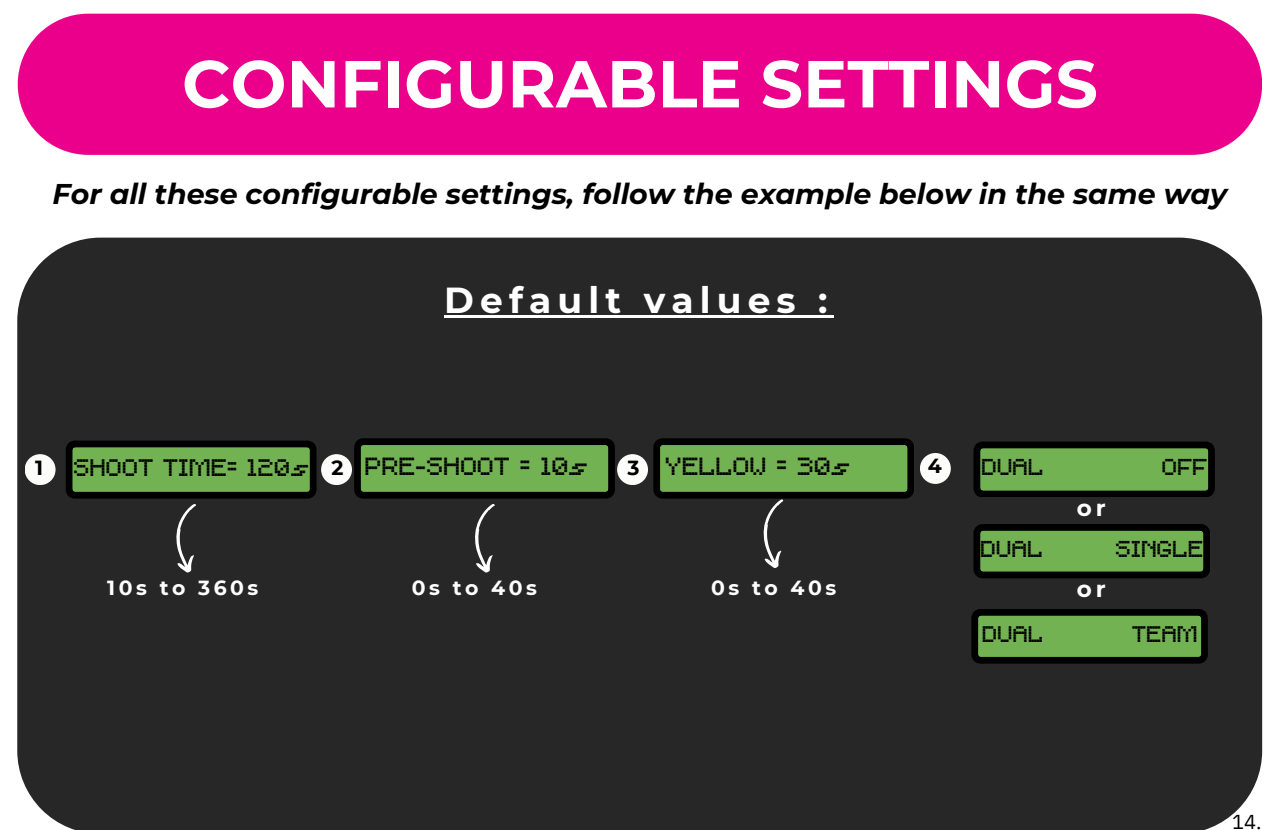
<style>
.page{position:relative;width:1265px;height:830px;background:#fff}
.page>*{position:absolute;margin:0;border:0;box-sizing:border-box;transform-origin:0 0}
.t1{font:700 66.3px "Montserrat";color:#fff}
.t2{font:700 36px "Montserrat";letter-spacing:.17em;color:#fff}
.t3{font:italic 700 28.5px "Montserrat";color:#000}
.t4{font:24.6px "Pixellance";color:#000}
.t5{font:23.4px "Pixellance";color:#000}
.t6{font:700 23.1px "Montserrat";color:#fff}
.t7{font:22.8px "Pixellance";color:#000}
.t8{font:22.5px "Pixellance";color:#000}
.t9{font:22.2px "Pixellance";color:#000}
.t10{font:700 20.4px "Montserrat";letter-spacing:.17em;color:#fff}
.t11{font:700 20.4px "Montserrat";color:#000}
.t12{font:20.1px "IBM Plex Sans";color:#000}
</style>
<div class="page">
<div style="left:18px;top:14px;width:1244px;height:141px;background:#ea008b"></div>
<div style="left:17px;top:237px;width:1245px;height:592px;background:#272727"></div>
<svg style="left:973px;top:441px;width:241px;height:55px"></svg>
<svg style="left:971px;top:608px;width:236px;height:55px"></svg>
<div style="left:25px;top:454px;width:31px;height:31px;background:#fcfcfa;border-radius:50%"></div>
<div style="left:321px;top:454px;width:31px;height:31px;background:#fcfcfa;border-radius:50%"></div>
<div style="left:617px;top:454px;width:31px;height:31px;background:#fcfcfa;border-radius:50%"></div>
<div style="left:920px;top:453px;width:31px;height:30px;background:#fcfcfa;border-radius:50%"></div>
<svg style="left:66px;top:440px;width:250px;height:133px"></svg>
<svg style="left:354px;top:438px;width:260px;height:135px"></svg>
<svg style="left:653px;top:438px;width:261px;height:130px"></svg>
<hr style="left:444px;top:315px;width:390px;height:2px;background:#fff">
<svg style="left:973px;top:524px;width:237px;height:54px"></svg>
<h6 class="t1" style="left:182px;top:43px;width:917px">CONFIGURABLE SETTINGS</h6>
<p class="t3" style="left:53px;top:176px;width:1176px">For all these configurable settings, follow the example below in the same way</p>
<p class="t2" style="left:444px;top:278px;width:385px">Default values :</p>
<p class="t11" style="left:35px;top:455px;width:9px">1</p>
<p class="t11" style="left:332px;top:455px;width:14px">2</p>
<p class="t4" style="left:365px;top:454px;width:225px">PRE-SHOOT = 10s</p>
<h3 class="t5" style="left:73px;top:456px;width:237px">SHOOT TIME= 120s</h3>
<h2 class="t4" style="left:665px;top:454px;width:187px">YELLOW = 30s</h2>
<p class="t7" style="left:981px;top:456px;width:64px">DUAL</p>
<p class="t7" style="left:1161px;top:456px;width:47px">OFF</p>
<p class="t11" style="left:628px;top:455px;width:14px">3</p>
<h4 class="t11" style="left:928px;top:453px;width:16px">4</h4>
<h4 class="t6" style="left:1077px;top:493px;width:30px">or</h4>
<h6 class="t10" style="left:107px;top:575px;width:153px">10s to 360s</h6>
<p class="t10" style="left:412px;top:575px;width:127px">0s to 40s</p>
<p class="t10" style="left:711px;top:575px;width:127px">0s to 40s</p>
<h5 class="t8" style="left:980px;top:538px;width:64px">DUAL</h5>
<h5 class="t8" style="left:1115px;top:538px;width:90px">SINGLE</h5>
<h5 class="t6" style="left:1077px;top:574px;width:30px">or</h5>
<h6 class="t9" style="left:982px;top:624px;width:63px">DUAL</h6>
<h6 class="t9" style="left:1132px;top:624px;width:67px">TEAM</h6>
<p class="t12" style="left:1232px;top:807px;width:31px">14.</p>
</div>
